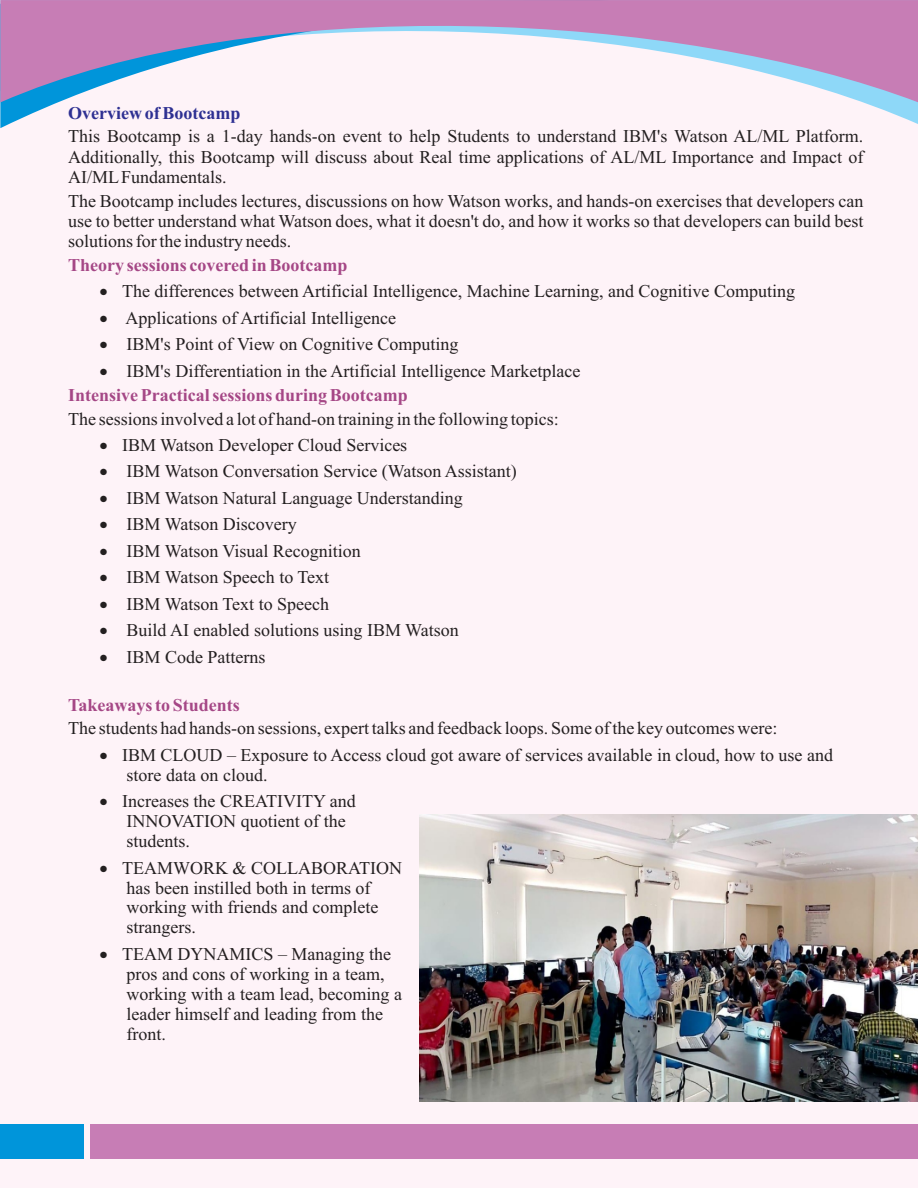
<style>
.page{position:relative;width:918px;height:1188px;background:#fef3f8}
.page>*{position:absolute;margin:0;border:0;box-sizing:border-box;transform-origin:0 0}
.t1{font:18px/20px "Times New Roman";color:#231f20}
.t2{font:700 18px "Times New Roman";color:#a54786}
.t3{font:700 18px "Times New Roman";color:#2e3092}
</style>
<div class="page">
<div style="left:0;top:1124px;width:84px;height:34px;background:#0095da"></div>
<div style="left:90px;top:1124px;width:827px;height:34px;background:#c77db5"></div>
<svg style="left:862px;top:102px;width:56px;height:22px"></svg>
<svg style="left:0;top:102px;width:59px;height:26px"></svg>
<svg style="left:0;top:0;width:918px;height:102px"></svg>
<img style="left:419px;top:814px;width:499px;height:287px">
<p class="t3" style="left:68px;top:106px;width:174px">Overview of Bootcamp</p>
<p class="t1" style="left:68px;top:128px;width:797px;text-align:justify">This Bootcamp is a 1-day hands-on event to help Students to understand IBM's Watson AL/ML Platform.<br>Additionally, this Bootcamp will discuss about Real time applications of AL/ML Importance and Impact of AI/MLFundamentals.</p>
<p class="t1" style="left:68px;top:192px;width:797px;text-align:justify">The Bootcamp includes lectures, discussions on how Watson works, and hands-on exercises that developers can use to better understand what Watson does, what it doesn't do, and how it works so that developers can build best solutions for the industry needs.</p>
<p class="t1" style="left:100px;top:283px;width:697px">• The differences between Artificial Intelligence, Machine Learning, and Cognitive Computing</p>
<p class="t1" style="left:100px;top:309px;width:298px">• Applications of Artificial Intelligence</p>
<p class="t1" style="left:100px;top:336px;width:360px">• IBM's Point of View on Cognitive Computing</p>
<p class="t1" style="left:100px;top:362px;width:482px">• IBM's Differentiation in the Artificial Intelligence Marketplace</p>
<p class="t1" style="left:68px;top:410px;width:492px">The sessions involved a lot of hand-on training in the following topics:</p>
<p class="t1" style="left:100px;top:437px;width:309px">• IBM Watson Developer Cloud Services</p>
<p class="t1" style="left:100px;top:463px;width:419px">• IBM Watson Conversation Service (Watson Assistant)</p>
<p class="t1" style="left:100px;top:490px;width:365px">• IBM Watson Natural Language Understanding</p>
<p class="t1" style="left:100px;top:516px;width:199px">• IBM Watson Discovery</p>
<p class="t1" style="left:100px;top:543px;width:263px">• IBM Watson Visual Recognition</p>
<p class="t1" style="left:100px;top:569px;width:231px">• IBM Watson Speech to Text</p>
<p class="t1" style="left:100px;top:595px;width:231px">• IBM Watson Text to Speech</p>
<p class="t1" style="left:100px;top:622px;width:361px">• Build AI enabled solutions using IBM Watson</p>
<p class="t1" style="left:100px;top:648px;width:168px">• IBM Code Patterns</p>
<p class="t2" style="left:68px;top:259px;width:281px">Theory sessions covered in Bootcamp</p>
<p class="t2" style="left:68px;top:388px;width:341px">Intensive Practical sessions during Bootcamp</p>
<p class="t2" style="left:68px;top:698px;width:173px">Takeaways to Students</p>
<p class="t1" style="left:68px;top:720px;width:711px">The students had hands-on sessions, expert talks and feedback loops. Some of the key outcomes were:</p>
<p class="t1" style="left:127px;top:747px;width:708px;text-indent:-27px">• IBM CLOUD – Exposure to Access cloud got aware of services available in cloud, how to use and store data on cloud.</p>
<p class="t1" style="left:127px;top:793px;width:231px;text-indent:-27px">• Increases the CREATIVITY and<br>INNOVATION quotient of the students.</p>
<p class="t1" style="left:127px;top:859px;width:277px;text-indent:-27px">• TEAMWORK &amp; COLLABORATION has been instilled both in terms of working with friends and complete strangers.</p>
<p class="t1" style="left:127px;top:946px;width:277px;text-indent:-27px">• TEAM DYNAMICS – Managing the pros and cons of working in a team, working with a team lead, becoming a leader himself and leading from the front.</p>
</div>
